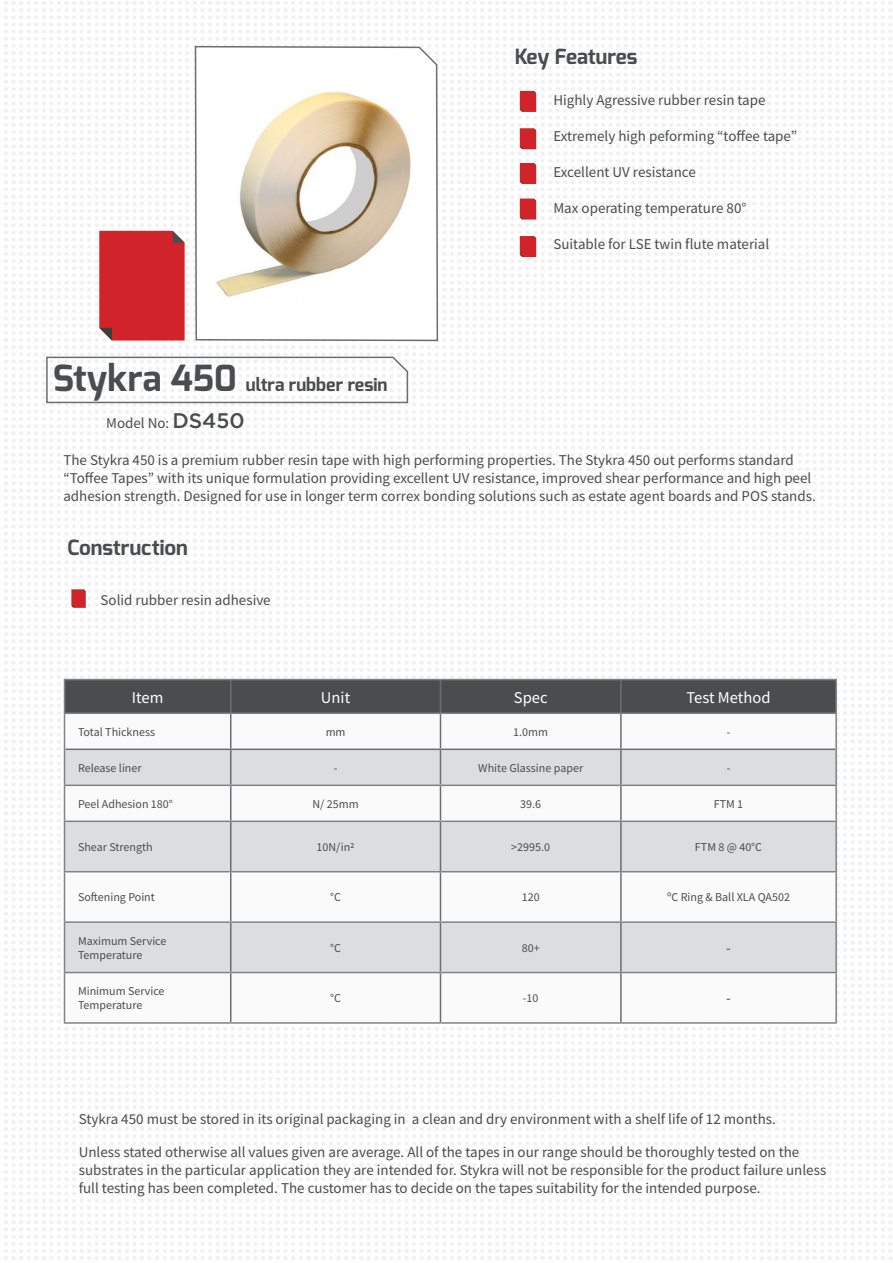
<style>
.page{position:relative;width:893px;height:1263px;background:#fff}
.page>*{position:absolute;margin:0;border:0;box-sizing:border-box;transform-origin:0 0}
.t1{font:700 21px "Exo";color:#4b4c4d}
.t2{font:700 18px "Exo";color:#4b4c4d}
.t3{font:16.5px "Source Sans Pro";color:#fff}
.t4{font:15px/18px "Source Sans Pro";color:#4b4c4d}
.t5{font:12px "Source Sans Pro";color:#4b4c4d}
.s1{font-size:36px}
.s2{font-family:"Gotham";font-weight:500;font-size:21px}
</style>
<div class="page">
<div style="left:99px;top:231px;width:86px;height:109px;background:#d1232a"></div>
<svg style="left:45px;top:355px;width:364px;height:49px"></svg>
<div style="left:65px;top:680px;width:770px;height:32px;background:#4b4c4d"></div>
<svg style="left:65px;top:714px;width:770px;height:308px"></svg>
<svg style="left:65px;top:750px;width:770px;height:222px;fill:#dcdddf"></svg>
<hr style="left:230px;top:714px;width:1px;height:34px;background:#6c6d70">
<hr style="left:440px;top:714px;width:1px;height:34px;background:#6c6d70">
<hr style="left:620px;top:714px;width:2px;height:34px;background:#6c6d70">
<hr style="left:65px;top:748px;width:166px;height:2px;background:#6c6d70">
<hr style="left:231px;top:748px;width:209px;height:2px;background:#6c6d70">
<hr style="left:230px;top:750px;width:1px;height:34px;background:#6c6d70">
<hr style="left:440px;top:748px;width:181px;height:2px;background:#6c6d70">
<hr style="left:440px;top:750px;width:1px;height:34px;background:#6c6d70">
<hr style="left:621px;top:748px;width:214px;height:2px;background:#6c6d70">
<hr style="left:620px;top:750px;width:2px;height:34px;background:#6c6d70">
<hr style="left:230px;top:786px;width:1px;height:34px;background:#6c6d70">
<hr style="left:440px;top:786px;width:1px;height:34px;background:#6c6d70">
<hr style="left:620px;top:786px;width:2px;height:34px;background:#6c6d70">
<hr style="left:230px;top:822px;width:1px;height:49px;background:#6c6d70">
<hr style="left:440px;top:822px;width:1px;height:49px;background:#6c6d70">
<hr style="left:620px;top:822px;width:2px;height:49px;background:#6c6d70">
<hr style="left:230px;top:872px;width:1px;height:49px;background:#6c6d70">
<hr style="left:440px;top:872px;width:1px;height:49px;background:#6c6d70">
<hr style="left:620px;top:872px;width:2px;height:49px;background:#6c6d70">
<hr style="left:230px;top:923px;width:1px;height:49px;background:#6c6d70">
<hr style="left:440px;top:923px;width:1px;height:49px;background:#6c6d70">
<hr style="left:620px;top:923px;width:2px;height:49px;background:#6c6d70">
<hr style="left:230px;top:973px;width:1px;height:49px;background:#6c6d70">
<hr style="left:440px;top:973px;width:1px;height:49px;background:#6c6d70">
<hr style="left:620px;top:973px;width:2px;height:49px;background:#6c6d70">
<hr style="left:230px;top:680px;width:1px;height:32px;background:#6c6d70">
<hr style="left:440px;top:680px;width:1px;height:32px;background:#6c6d70">
<hr style="left:620px;top:680px;width:2px;height:32px;background:#6c6d70">
<hr style="left:64px;top:679px;width:167px;height:1px;background:#808285">
<hr style="left:64px;top:680px;width:1px;height:32px;background:#808285">
<hr style="left:231px;top:679px;width:209px;height:1px;background:#808285">
<hr style="left:440px;top:679px;width:181px;height:1px;background:#808285">
<hr style="left:621px;top:679px;width:216px;height:1px;background:#808285">
<hr style="left:835px;top:680px;width:2px;height:32px;background:#808285">
<hr style="left:64px;top:712px;width:167px;height:2px;background:#808285">
<hr style="left:231px;top:712px;width:209px;height:2px;background:#808285">
<hr style="left:440px;top:712px;width:181px;height:2px;background:#808285">
<hr style="left:621px;top:712px;width:216px;height:2px;background:#808285">
<hr style="left:64px;top:714px;width:1px;height:35px;background:#808285">
<hr style="left:835px;top:714px;width:2px;height:35px;background:#808285">
<hr style="left:64px;top:749px;width:1px;height:35px;background:#808285">
<hr style="left:835px;top:749px;width:2px;height:35px;background:#808285">
<hr style="left:64px;top:784px;width:167px;height:2px;background:#808285">
<hr style="left:64px;top:786px;width:1px;height:34px;background:#808285">
<hr style="left:231px;top:784px;width:209px;height:2px;background:#808285">
<hr style="left:440px;top:784px;width:181px;height:2px;background:#808285">
<hr style="left:621px;top:784px;width:216px;height:2px;background:#808285">
<hr style="left:835px;top:786px;width:2px;height:34px;background:#808285">
<hr style="left:64px;top:820px;width:167px;height:2px;background:#808285">
<hr style="left:64px;top:822px;width:1px;height:49px;background:#808285">
<hr style="left:231px;top:820px;width:209px;height:2px;background:#808285">
<hr style="left:440px;top:820px;width:181px;height:2px;background:#808285">
<hr style="left:621px;top:820px;width:216px;height:2px;background:#808285">
<hr style="left:835px;top:822px;width:2px;height:49px;background:#808285">
<hr style="left:64px;top:871px;width:167px;height:1px;background:#808285">
<hr style="left:64px;top:872px;width:1px;height:49px;background:#808285">
<hr style="left:231px;top:871px;width:209px;height:1px;background:#808285">
<hr style="left:440px;top:871px;width:181px;height:1px;background:#808285">
<hr style="left:621px;top:871px;width:216px;height:1px;background:#808285">
<hr style="left:835px;top:872px;width:2px;height:49px;background:#808285">
<hr style="left:64px;top:921px;width:167px;height:2px;background:#808285">
<hr style="left:64px;top:923px;width:1px;height:49px;background:#808285">
<hr style="left:231px;top:921px;width:209px;height:2px;background:#808285">
<hr style="left:440px;top:921px;width:181px;height:2px;background:#808285">
<hr style="left:621px;top:921px;width:216px;height:2px;background:#808285">
<hr style="left:835px;top:923px;width:2px;height:49px;background:#808285">
<hr style="left:64px;top:972px;width:167px;height:1px;background:#808285">
<hr style="left:64px;top:973px;width:1px;height:49px;background:#808285">
<hr style="left:231px;top:972px;width:209px;height:1px;background:#808285">
<hr style="left:440px;top:972px;width:181px;height:1px;background:#808285">
<hr style="left:621px;top:972px;width:216px;height:1px;background:#808285">
<hr style="left:835px;top:973px;width:2px;height:49px;background:#808285">
<hr style="left:64px;top:1022px;width:167px;height:2px;background:#808285">
<hr style="left:231px;top:1022px;width:209px;height:2px;background:#808285">
<hr style="left:440px;top:1022px;width:181px;height:2px;background:#808285">
<hr style="left:621px;top:1022px;width:216px;height:2px;background:#808285">
<svg style="left:194px;top:45px;width:245px;height:297px"></svg>
<svg style="left:520px;top:91px;width:16px;height:21px"></svg>
<svg style="left:520px;top:128px;width:16px;height:21px"></svg>
<svg style="left:520px;top:163px;width:16px;height:21px"></svg>
<svg style="left:520px;top:199px;width:16px;height:21px"></svg>
<svg style="left:71px;top:589px;width:15px;height:19px"></svg>
<svg style="left:520px;top:236px;width:16px;height:21px"></svg>
<p class="t1" style="left:515px;top:43px;width:124px">Key Features</p>
<p class="t4" style="left:553px;top:91px;width:214px">Highly Agressive rubber resin tape</p>
<p class="t4" style="left:553px;top:127px;width:245px">Extremely high peforming “toffee tape”</p>
<p class="t4" style="left:553px;top:163px;width:144px">Excellent UV resistance</p>
<p class="t4" style="left:553px;top:199px;width:195px">Max operating temperature 80°</p>
<p class="t4" style="left:553px;top:235px;width:217px">Suitable for LSE twin flute material</p>
<p class="t2" style="left:53px;top:372px;width:336px"><span class="s1">Stykra 450</span> ultra rubber resin</p>
<p class="t4" style="left:106px;top:414px;width:140px">Model No: <span class="s2">DS450</span></p>
<p class="t4" style="left:63px;top:451px;width:754px">The Stykra 450 is a premium rubber resin tape with high performing properties. The Stykra 450 out performs standard “Toffee Tapes” with its unique formulation providing excellent UV resistance, improved shear performance and high peel adhesion strength. Designed for use in longer term correx bonding solutions such as estate agent boards and POS stands.</p>
<p class="t1" style="left:67px;top:534px;width:122px">Construction</p>
<p class="t4" style="left:101px;top:591px;width:172px">Solid rubber resin adhesive</p>
<p class="t3" style="left:132px;top:687px;width:33px">Item</p>
<p class="t3" style="left:321px;top:687px;width:31px">Unit</p>
<p class="t3" style="left:514px;top:687px;width:35px">Spec</p>
<p class="t3" style="left:686px;top:687px;width:86px">Test Method</p>
<p class="t5" style="left:78px;top:724px;width:79px">Total Thickness</p>
<p class="t5" style="left:326px;top:724px;width:21px">mm</p>
<p class="t5" style="left:513px;top:724px;width:36px">1.0mm</p>
<p class="t5" style="left:727px;top:724px;width:5px">-</p>
<p class="t5" style="left:78px;top:760px;width:65px">Release liner</p>
<p class="t5" style="left:334px;top:760px;width:5px">-</p>
<p class="t5" style="left:478px;top:760px;width:106px">White Glassine paper</p>
<p class="t5" style="left:727px;top:760px;width:5px">-</p>
<p class="t5" style="left:78px;top:796px;width:96px">Peel Adhesion 180°</p>
<p class="t5" style="left:312px;top:796px;width:48px">N/ 25mm</p>
<p class="t5" style="left:520px;top:796px;width:22px">39.6</p>
<p class="t5" style="left:714px;top:796px;width:31px">FTM 1</p>
<p class="t5" style="left:78px;top:839px;width:76px">Shear Strength</p>
<p class="t5" style="left:317px;top:839px;width:40px">10N/in2</p>
<p class="t5" style="left:511px;top:839px;width:40px">&gt;2995.0</p>
<p class="t5" style="left:695px;top:839px;width:69px">FTM 8 @ 40°C</p>
<p class="t5" style="left:78px;top:890px;width:78px">Softening Point</p>
<p class="t5" style="left:330px;top:890px;width:12px">°C</p>
<p class="t5" style="left:522px;top:890px;width:19px">120</p>
<p class="t5" style="left:667px;top:890px;width:124px">ºC Ring &amp; Ball XLA QA502</p>
<p class="t5" style="left:78px;top:933px;width:90px">Maximum Service</p>
<p class="t5" style="left:78px;top:947px;width:66px">Temperature</p>
<p class="t5" style="left:330px;top:940px;width:12px">°C</p>
<p class="t5" style="left:522px;top:940px;width:19px">80+</p>
<p class="t4" style="left:726px;top:939px;width:6px">-</p>
<p class="t5" style="left:78px;top:983px;width:88px">Minimum Service</p>
<p class="t5" style="left:78px;top:998px;width:66px">Temperature</p>
<p class="t5" style="left:330px;top:991px;width:12px">°C</p>
<p class="t5" style="left:523px;top:991px;width:17px">-10</p>
<p class="t4" style="left:726px;top:989px;width:6px">-</p>
<p class="t4" style="left:79px;top:1110px;width:699px">Stykra 450 must be stored in its original packaging in a clean and dry environment with a shelf life of 12 months.</p>
<p class="t4" style="left:79px;top:1143px;width:749px">Unless stated otherwise all values given are average. All of the tapes in our range should be thoroughly tested on the substrates in the particular application they are intended for. Stykra will not be responsible for the product failure unless full testing has been completed. The customer has to decide on the tapes suitability for the intended purpose.</p>
</div>
